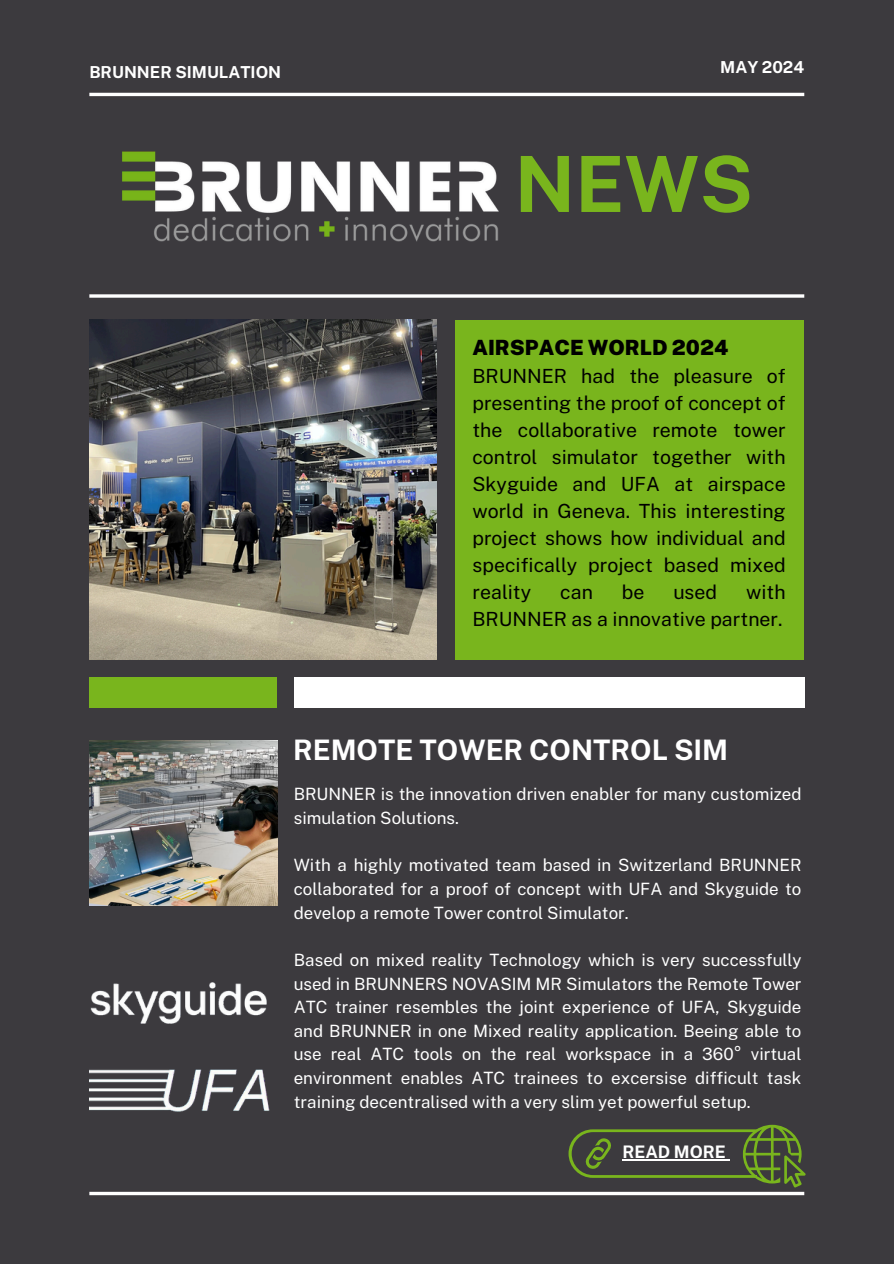
<style>
.page{position:relative;width:894px;height:1264px;background:#fff}
.page>*{position:absolute;margin:0;border:0;box-sizing:border-box;transform-origin:0 0}
.t1{font:700 77.4px "Public Sans";color:#79b51d}
.t2{font:700 28.2px "Public Sans";color:#fff}
.t3{font:900 21px "Public Sans";color:#000}
.t4{font:19.5px/27px "Public Sans";color:#000;text-align:justify}
.t5{font:700 17.25px "Public Sans";color:#fff}
.t6{font:16.95px/23.7px "Public Sans";color:#fff;text-align:justify}
.t7{font:700 16.5px "Public Sans";color:#fff}
</style>
<div class="page">
<div style="left:0;top:0;width:893px;height:1263px;background:#3c3a3e"></div>
<hr style="left:89px;top:93px;width:715px;height:3px;background:#fff">
<svg style="left:89px;top:294px;width:715px;height:4px;background:#e0e0e0"></svg>
<img style="left:89px;top:320px;width:347px;height:339px">
<div style="left:455px;top:320px;width:349px;height:339px;background:#79b51d"></div>
<div style="left:294px;top:677px;width:510px;height:30px;background:#fff"></div>
<svg style="left:89px;top:1191px;width:715px;height:4px;background:#d6d6d7"></svg>
<img style="left:122px;top:151px;width:377px;height:91px">
<div style="left:89px;top:677px;width:188px;height:30px;background:#79b51d"></div>
<img style="left:89px;top:740px;width:188px;height:165px">
<img style="left:89px;top:982px;width:181px;height:130px">
<svg style="left:568px;top:1124px;width:237px;height:63px"></svg>
<p class="t7" style="left:89px;top:62px;width:193px">BRUNNER SIMULATION</p>
<p class="t7" style="left:720px;top:57px;width:85px">MAY 2024</p>
<p class="t1" style="left:514px;top:138px;width:240px">NEWS</p>
<p class="t3" style="left:472px;top:335px;width:257px">AIRSPACE WORLD 2024</p>
<p class="t4" style="left:472px;top:362px;width:314px">BRUNNER had the pleasure of presenting the proof of concept of the collaborative remote tower control simulator together with Skyguide and UFA at airspace world in Geneva. This interesting project shows how individual and specifically project based mixed reality</p>
<p class="t4" style="left:472px;top:578px;width:314px;text-align:right">with<br>BRUNNER as a innovative partner.</p>
<p class="t4" style="left:560px;top:578px;width:34px">can</p>
<p class="t4" style="left:621px;top:578px;width:24px">be</p>
<p class="t4" style="left:673px;top:578px;width:45px">used</p>
<p class="t2" style="left:293px;top:733px;width:436px">REMOTE TOWER CONTROL SIM</p>
<h3 class="t6" style="left:294px;top:782px;width:509px">BRUNNER is the innovation driven enabler for many customized simulation Solutions.</h3>
<h4 class="t6" style="left:294px;top:853px;width:509px">With a highly motivated team based in Switzerland BRUNNER collaborated for a proof of concept with UFA and Skyguide to develop a remote Tower control Simulator.</h4>
<h2 class="t6" style="left:294px;top:947px;width:509px">Based on mixed reality Technology which is very successfully used in BRUNNERS NOVASIM MR Simulators the Remote Tower ATC trainer resembles the joint experience of UFA, Skyguide and BRUNNER in one Mixed reality application. Beeing able to use real ATC tools on the real workspace in a 360° virtual environment enables ATC trainees to excersise difficult task training decentralised with a very slim yet powerful setup.</h2>
<p class="t5" style="left:622px;top:1142px;width:105px">READ MORE</p>
</div>
